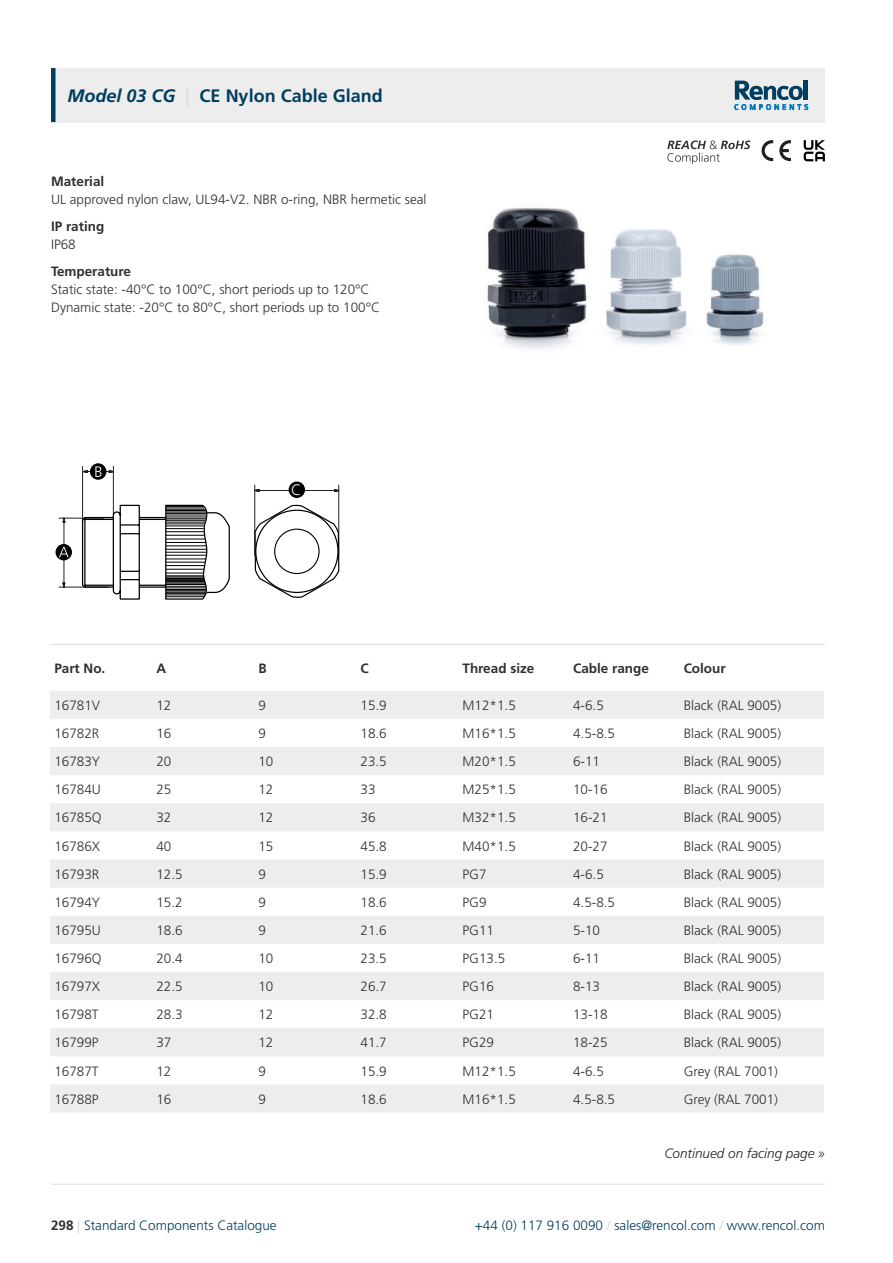
<style>
.page{position:relative;width:893px;height:1263px;background:#fff}
.page>*{position:absolute;margin:0;border:0;box-sizing:border-box;transform-origin:0 0}
.t1{font:700 18px "Frutiger LT Std";color:#003e5e}
.t2{font:300 15.15px "Frutiger LT Std";color:#fff}
.t3{font:300 13.5px/18px "Frutiger LT Std";color:#312f30}
.t4{font:300 13.5px "Frutiger LT Std";color:#003e5e}
.t5{font:700 13.5px "Frutiger LT Std";color:#312f30}
.t6{font:italic 300 13.5px "Frutiger LT Std";color:#231f20}
.s1{font-style:italic}
.s2{color:#dcdddf}
.s3{font-weight:700;color:#312f30}
.s4{color:#d1d2d4}
</style>
<div class="page">
<div style="left:51px;top:68px;width:774px;height:54px;background:#ededee"></div>
<div style="left:51px;top:68px;width:5px;height:54px;background:#003e5e"></div>
<svg style="left:734px;top:81px;width:74px;height:29px"></svg>
<hr style="left:804px;top:80px;width:4px;height:20px;background:#003e5e">
<hr style="left:51px;top:1184px;width:774px;height:1px;background:#dcdddf">
<img style="left:485px;top:207px;width:279px;height:142px">
<hr style="left:59px;top:518px;width:45px;height:1px;background:#231f20">
<hr style="left:59px;top:587px;width:49px;height:1px;background:#231f20">
<svg style="left:254px;top:489px;width:86px;height:3px"></svg>
<hr style="left:259px;top:490px;width:79px;height:1px;background:#231f20">
<hr style="left:255px;top:485px;width:1px;height:70px;background:#231f20">
<hr style="left:338px;top:485px;width:1px;height:70px;background:#231f20">
<div style="left:56px;top:544px;width:16px;height:16px;background:#000001;border-radius:50%"></div>
<svg style="left:59px;top:517px;width:10px;height:71px"></svg>
<div style="left:289px;top:481px;width:16px;height:17px;background:#000001;border-radius:50%"></div>
<svg style="left:254px;top:504px;width:85px;height:94px"></svg>
<svg style="left:81px;top:463px;width:149px;height:137px"></svg>
<hr style="left:51px;top:644px;width:774px;height:1px;background:#dcdddf">
<svg style="left:50px;top:691px;width:774px;height:421px;fill:#ededee"></svg>
<svg style="left:804px;top:140px;width:21px;height:21px"></svg>
<svg style="left:779px;top:140px;width:12px;height:21px"></svg>
<svg style="left:762px;top:140px;width:11px;height:21px"></svg>
<svg style="left:667px;top:141px;width:83px;height:23px"></svg>
<h1 class="t1" style="left:68px;top:88px;width:317px"><span class="s1">Model 03 CG</span> <span class="s2">|</span> CE Nylon Cable Gland</h1>
<p class="t5" style="left:51px;top:176px;width:55px">Material</p>
<p class="t3" style="left:51px;top:192px;width:377px">UL approved nylon claw, UL94-V2. NBR o-ring, NBR hermetic seal</p>
<p class="t5" style="left:51px;top:221px;width:55px">IP rating</p>
<p class="t3" style="left:51px;top:237px;width:26px">IP68</p>
<p class="t5" style="left:51px;top:266px;width:82px">Temperature</p>
<p class="t3" style="left:51px;top:282px;width:331px">Static state: -40°C to 100°C, short periods up to 120°C<br>Dynamic state: -20°C to 80°C, short periods up to 100°C</p>
<p class="t2" style="left:291px;top:481px;width:12px">C</p>
<p class="t5" style="left:54px;top:663px;width:53px">Part No.</p>
<p class="t5" style="left:156px;top:663px;width:11px">A</p>
<p class="t5" style="left:258px;top:663px;width:10px">B</p>
<p class="t5" style="left:360px;top:663px;width:10px">C</p>
<p class="t5" style="left:463px;top:663px;width:73px">Thread size</p>
<p class="t5" style="left:573px;top:663px;width:77px">Cable range</p>
<p class="t5" style="left:684px;top:663px;width:43px">Colour</p>
<p class="t3" style="left:54px;top:697px;width:47px">16781V</p>
<p class="t3" style="left:156px;top:697px;width:17px">12</p>
<p class="t3" style="left:258px;top:697px;width:9px">9</p>
<p class="t3" style="left:360px;top:697px;width:28px">15.9</p>
<p class="t3" style="left:463px;top:697px;width:55px">M12*1.5</p>
<p class="t3" style="left:573px;top:697px;width:32px">4-6.5</p>
<p class="t3" style="left:684px;top:697px;width:99px">Black (RAL 9005)</p>
<p class="t3" style="left:54px;top:726px;width:47px">16782R</p>
<p class="t3" style="left:156px;top:726px;width:17px">16</p>
<p class="t3" style="left:258px;top:726px;width:9px">9</p>
<p class="t3" style="left:360px;top:726px;width:28px">18.6</p>
<p class="t3" style="left:463px;top:726px;width:55px">M16*1.5</p>
<p class="t3" style="left:573px;top:726px;width:44px">4.5-8.5</p>
<p class="t3" style="left:684px;top:726px;width:99px">Black (RAL 9005)</p>
<p class="t3" style="left:54px;top:754px;width:47px">16783Y</p>
<p class="t3" style="left:156px;top:754px;width:17px">20</p>
<p class="t3" style="left:258px;top:754px;width:17px">10</p>
<p class="t3" style="left:360px;top:754px;width:28px">23.5</p>
<p class="t3" style="left:463px;top:754px;width:55px">M20*1.5</p>
<p class="t3" style="left:573px;top:754px;width:29px">6-11</p>
<p class="t3" style="left:684px;top:754px;width:99px">Black (RAL 9005)</p>
<p class="t3" style="left:54px;top:782px;width:48px">16784U</p>
<p class="t3" style="left:156px;top:782px;width:17px">25</p>
<p class="t3" style="left:258px;top:782px;width:17px">12</p>
<p class="t3" style="left:360px;top:782px;width:17px">33</p>
<p class="t3" style="left:463px;top:782px;width:55px">M25*1.5</p>
<p class="t3" style="left:573px;top:782px;width:36px">10-16</p>
<p class="t3" style="left:684px;top:782px;width:99px">Black (RAL 9005)</p>
<p class="t3" style="left:54px;top:810px;width:49px">16785Q</p>
<p class="t3" style="left:156px;top:810px;width:17px">32</p>
<p class="t3" style="left:258px;top:810px;width:17px">12</p>
<p class="t3" style="left:360px;top:810px;width:17px">36</p>
<p class="t3" style="left:463px;top:810px;width:55px">M32*1.5</p>
<p class="t3" style="left:573px;top:810px;width:36px">16-21</p>
<p class="t3" style="left:684px;top:810px;width:99px">Black (RAL 9005)</p>
<p class="t3" style="left:54px;top:838px;width:47px">16786X</p>
<p class="t3" style="left:156px;top:838px;width:17px">40</p>
<p class="t3" style="left:258px;top:838px;width:17px">15</p>
<p class="t3" style="left:360px;top:838px;width:28px">45.8</p>
<p class="t3" style="left:463px;top:838px;width:55px">M40*1.5</p>
<p class="t3" style="left:573px;top:838px;width:36px">20-27</p>
<p class="t3" style="left:684px;top:838px;width:99px">Black (RAL 9005)</p>
<p class="t3" style="left:54px;top:866px;width:47px">16793R</p>
<p class="t3" style="left:156px;top:866px;width:28px">12.5</p>
<p class="t3" style="left:258px;top:866px;width:9px">9</p>
<p class="t3" style="left:360px;top:866px;width:28px">15.9</p>
<p class="t3" style="left:463px;top:866px;width:26px">PG7</p>
<p class="t3" style="left:573px;top:866px;width:32px">4-6.5</p>
<p class="t3" style="left:684px;top:866px;width:99px">Black (RAL 9005)</p>
<p class="t3" style="left:54px;top:894px;width:47px">16794Y</p>
<p class="t3" style="left:156px;top:894px;width:28px">15.2</p>
<p class="t3" style="left:258px;top:894px;width:9px">9</p>
<p class="t3" style="left:360px;top:894px;width:28px">18.6</p>
<p class="t3" style="left:463px;top:894px;width:26px">PG9</p>
<p class="t3" style="left:573px;top:894px;width:44px">4.5-8.5</p>
<p class="t3" style="left:684px;top:894px;width:99px">Black (RAL 9005)</p>
<p class="t3" style="left:54px;top:922px;width:48px">16795U</p>
<p class="t3" style="left:156px;top:922px;width:28px">18.6</p>
<p class="t3" style="left:258px;top:922px;width:9px">9</p>
<p class="t3" style="left:360px;top:922px;width:28px">21.6</p>
<p class="t3" style="left:463px;top:922px;width:33px">PG11</p>
<p class="t3" style="left:573px;top:922px;width:29px">5-10</p>
<p class="t3" style="left:684px;top:922px;width:99px">Black (RAL 9005)</p>
<p class="t3" style="left:54px;top:950px;width:49px">16796Q</p>
<p class="t3" style="left:156px;top:950px;width:28px">20.4</p>
<p class="t3" style="left:258px;top:950px;width:17px">10</p>
<p class="t3" style="left:360px;top:950px;width:28px">23.5</p>
<p class="t3" style="left:463px;top:950px;width:44px">PG13.5</p>
<p class="t3" style="left:573px;top:950px;width:29px">6-11</p>
<p class="t3" style="left:684px;top:950px;width:99px">Black (RAL 9005)</p>
<p class="t3" style="left:54px;top:979px;width:47px">16797X</p>
<p class="t3" style="left:156px;top:979px;width:28px">22.5</p>
<p class="t3" style="left:258px;top:979px;width:17px">10</p>
<p class="t3" style="left:360px;top:979px;width:28px">26.7</p>
<p class="t3" style="left:463px;top:979px;width:33px">PG16</p>
<p class="t3" style="left:573px;top:979px;width:29px">8-13</p>
<p class="t3" style="left:684px;top:979px;width:99px">Black (RAL 9005)</p>
<p class="t3" style="left:54px;top:1007px;width:46px">16798T</p>
<p class="t3" style="left:156px;top:1007px;width:28px">28.3</p>
<p class="t3" style="left:258px;top:1007px;width:17px">12</p>
<p class="t3" style="left:360px;top:1007px;width:28px">32.8</p>
<p class="t3" style="left:463px;top:1007px;width:33px">PG21</p>
<p class="t3" style="left:573px;top:1007px;width:36px">13-18</p>
<p class="t3" style="left:684px;top:1007px;width:99px">Black (RAL 9005)</p>
<p class="t3" style="left:54px;top:1035px;width:46px">16799P</p>
<p class="t3" style="left:156px;top:1035px;width:17px">37</p>
<p class="t3" style="left:258px;top:1035px;width:17px">12</p>
<p class="t3" style="left:360px;top:1035px;width:28px">41.7</p>
<p class="t3" style="left:463px;top:1035px;width:33px">PG29</p>
<p class="t3" style="left:573px;top:1035px;width:36px">18-25</p>
<p class="t3" style="left:684px;top:1035px;width:99px">Black (RAL 9005)</p>
<p class="t3" style="left:54px;top:1063px;width:46px">16787T</p>
<p class="t3" style="left:156px;top:1063px;width:17px">12</p>
<p class="t3" style="left:258px;top:1063px;width:9px">9</p>
<p class="t3" style="left:360px;top:1063px;width:28px">15.9</p>
<p class="t3" style="left:463px;top:1063px;width:55px">M12*1.5</p>
<p class="t3" style="left:573px;top:1063px;width:32px">4-6.5</p>
<p class="t3" style="left:684px;top:1063px;width:96px">Grey (RAL 7001)</p>
<p class="t3" style="left:54px;top:1091px;width:46px">16788P</p>
<p class="t3" style="left:156px;top:1091px;width:17px">16</p>
<p class="t3" style="left:258px;top:1091px;width:9px">9</p>
<p class="t3" style="left:360px;top:1091px;width:28px">18.6</p>
<p class="t3" style="left:463px;top:1091px;width:55px">M16*1.5</p>
<p class="t3" style="left:573px;top:1091px;width:44px">4.5-8.5</p>
<p class="t3" style="left:684px;top:1091px;width:96px">Grey (RAL 7001)</p>
<p class="t6" style="left:664px;top:1148px;width:162px">Continued on facing page »</p>
<p class="t4" style="left:51px;top:1220px;width:227px"><span class="s3">298</span> <span class="s4">|</span> Standard Components Catalogue</p>
<p class="t4" style="left:475px;top:1220px;width:352px">+44 (0) 117 916 0090 <span class="s4">/</span> sales@rencol.com <span class="s4">/</span> www.rencol.com</p>
</div>
